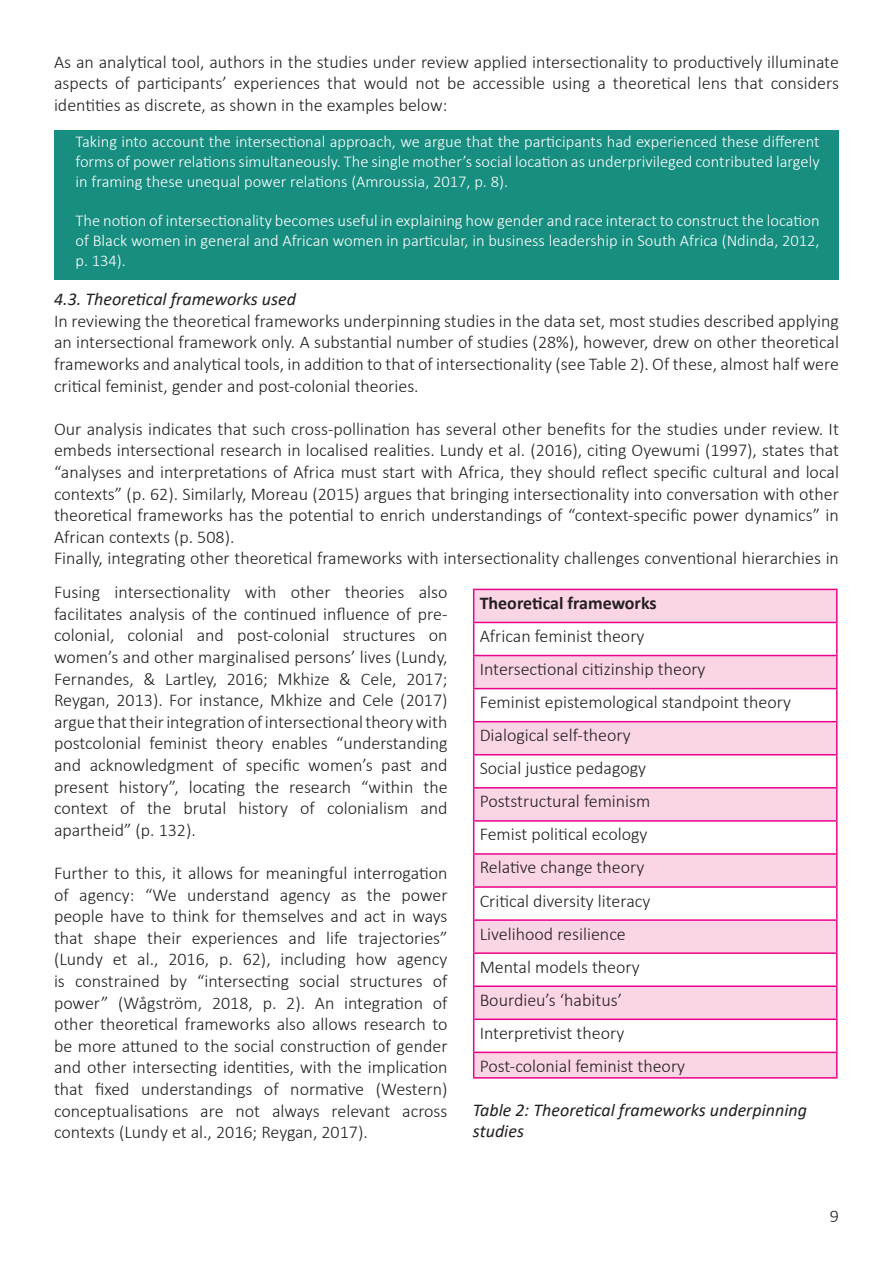
<style>
.page{position:relative;width:893px;height:1263px;background:#fff}
.page>*{position:absolute;margin:0;border:0;box-sizing:border-box;transform-origin:0 0}
.t1{font:300 18px/21.6px "Calibri";color:#231f20;text-align:justify}
.t2{font:italic 18px "Calibri";color:#231f20}
.t3{font:700 18px "Calibri";color:#231f20}
.t4{font:300 16.5px/19.8px "Calibri";color:#fff;text-align:justify}
</style>
<div class="page">
<div style="left:54px;top:130px;width:785px;height:150px;background:#178e80"></div>
<svg style="left:474px;top:590px;width:362px;height:487px;fill:#fad5e5"></svg>
<hr style="left:473px;top:589px;width:365px;height:1px;background:#ed028c">
<hr style="left:473px;top:590px;width:1px;height:32px;background:#ed028c">
<hr style="left:836px;top:590px;width:2px;height:32px;background:#ed028c">
<svg style="left:473px;top:1053px;width:1px;height:24px"></svg>
<hr style="left:836px;top:1053px;width:2px;height:24px;background:#ed028c">
<hr style="left:473px;top:1077px;width:365px;height:1px;background:#ed028c">
<hr style="left:473px;top:1020px;width:1px;height:31px;background:#ed028c">
<hr style="left:836px;top:1020px;width:2px;height:31px;background:#ed028c">
<hr style="left:473px;top:1051px;width:365px;height:2px;background:#ed028c">
<hr style="left:473px;top:987px;width:1px;height:31px;background:#ed028c">
<hr style="left:836px;top:987px;width:2px;height:31px;background:#ed028c">
<hr style="left:473px;top:1018px;width:365px;height:2px;background:#ed028c">
<hr style="left:473px;top:954px;width:1px;height:31px;background:#ed028c">
<hr style="left:836px;top:954px;width:2px;height:31px;background:#ed028c">
<hr style="left:473px;top:985px;width:365px;height:2px;background:#ed028c">
<hr style="left:473px;top:921px;width:1px;height:31px;background:#ed028c">
<hr style="left:836px;top:921px;width:2px;height:31px;background:#ed028c">
<hr style="left:473px;top:952px;width:365px;height:2px;background:#ed028c">
<hr style="left:473px;top:888px;width:1px;height:31px;background:#ed028c">
<hr style="left:836px;top:888px;width:2px;height:31px;background:#ed028c">
<hr style="left:473px;top:919px;width:365px;height:2px;background:#ed028c">
<hr style="left:473px;top:855px;width:1px;height:31px;background:#ed028c">
<hr style="left:836px;top:855px;width:2px;height:31px;background:#ed028c">
<hr style="left:473px;top:886px;width:365px;height:2px;background:#ed028c">
<hr style="left:473px;top:822px;width:1px;height:31px;background:#ed028c">
<hr style="left:836px;top:822px;width:2px;height:31px;background:#ed028c">
<hr style="left:473px;top:853px;width:365px;height:2px;background:#ed028c">
<hr style="left:473px;top:788px;width:1px;height:32px;background:#ed028c">
<hr style="left:836px;top:788px;width:2px;height:32px;background:#ed028c">
<hr style="left:473px;top:820px;width:365px;height:2px;background:#ed028c">
<hr style="left:473px;top:755px;width:1px;height:32px;background:#ed028c">
<hr style="left:836px;top:755px;width:2px;height:32px;background:#ed028c">
<hr style="left:473px;top:787px;width:365px;height:1px;background:#ed028c">
<hr style="left:473px;top:722px;width:1px;height:32px;background:#ed028c">
<hr style="left:836px;top:722px;width:2px;height:32px;background:#ed028c">
<hr style="left:473px;top:754px;width:365px;height:1px;background:#ed028c">
<hr style="left:473px;top:689px;width:1px;height:32px;background:#ed028c">
<hr style="left:836px;top:689px;width:2px;height:32px;background:#ed028c">
<hr style="left:473px;top:721px;width:365px;height:1px;background:#ed028c">
<hr style="left:473px;top:656px;width:1px;height:32px;background:#ed028c">
<hr style="left:836px;top:656px;width:2px;height:32px;background:#ed028c">
<hr style="left:473px;top:688px;width:365px;height:1px;background:#ed028c">
<hr style="left:473px;top:622px;width:365px;height:1px;background:#ed028c">
<hr style="left:473px;top:623px;width:1px;height:32px;background:#ed028c">
<hr style="left:836px;top:623px;width:2px;height:32px;background:#ed028c">
<hr style="left:473px;top:655px;width:365px;height:1px;background:#ed028c">
<p class="t1" style="left:54px;top:51px;width:786px">As an analytical tool, authors in the studies under review applied intersectionality to productively illuminate aspects of participants’ experiences that would not be accessible using a theoretical lens that considers identities as discrete, as shown in the examples below:</p>
<p class="t4" style="left:75px;top:132px;width:746px">Taking into account the intersectional approach, we argue that the participants had experienced these different forms of power relations simultaneously. The single mother’s social location as underprivileged contributed largely in framing these unequal power relations (Amroussia, 2017, p. 8).</p>
<p class="t4" style="left:75px;top:211px;width:746px">The notion of intersectionality becomes useful in explaining how gender and race interact to construct the location of Black women in general and African women in particular, in business leadership in South Africa (Ndinda, 2012, p. 134).</p>
<p class="t2" style="left:54px;top:287px;width:243px">4.3. Theoretical frameworks used</p>
<p class="t1" style="left:54px;top:310px;width:786px">In reviewing the theoretical frameworks underpinning studies in the data set, most studies described applying an intersectional framework only. A substantial number of studies (28%), however, drew on other theoretical frameworks and analytical tools, in addition to that of intersectionality (see Table 2). Of these, almost half were critical feminist, gender and post-colonial theories.</p>
<p class="t1" style="left:54px;top:418px;width:786px">Our analysis indicates that such cross-pollination has several other benefits for the studies under review. It embeds intersectional research in localised realities. Lundy et al. (2016), citing Oyewumi (1997), states that “analyses and interpretations of Africa must start with Africa, they should reflect specific cultural and local contexts” (p. 62). Similarly, Moreau (2015) argues that bringing intersectionality into conversation with other theoretical frameworks has the potential to enrich understandings of “context-specific power dynamics” in African contexts (p. 508).</p>
<p class="t1" style="left:54px;top:547px;width:786px">Finally, integrating other theoretical frameworks with intersectionality challenges conventional hierarchies in</p>
<p class="t1" style="left:54px;top:581px;width:395px">Fusing intersectionality with other theories also facilitates analysis of the continued influence of pre&shy;colonial, colonial and post-colonial structures on women’s and other marginalised persons’ lives (Lundy, Fernandes, &amp; Lartley, 2016; Mkhize &amp; Cele, 2017; Reygan, 2013). For instance, Mkhize and Cele (2017) argue thattheirintegration ofintersectionaltheorywith postcolonial feminist theory enables “understanding and acknowledgment of specific women’s past and present history”, locating the research “within the context of the brutal history of colonialism and apartheid” (p. 132).</p>
<p class="t1" style="left:54px;top:862px;width:395px">Further to this, it allows for meaningful interrogation of agency: “We understand agency as the power people have to think for themselves and act in ways that shape their experiences and life trajectories” (Lundy et al., 2016, p. 62), including how agency is constrained by “intersecting social structures of power” (Wågström, 2018, p. 2). An integration of other theoretical frameworks also allows research to be more attuned to the social construction of gender and other intersecting identities, with the implication that fixed understandings of normative (Western) conceptualisations are not always relevant across contexts (Lundy et al., 2016; Reygan, 2017).</p>
<p class="t3" style="left:480px;top:590px;width:178px">Theoretical frameworks</p>
<p class="t1" style="left:480px;top:625px;width:166px">African feminist theory</p>
<p class="t1" style="left:480px;top:658px;width:227px">Intersectional citizinship theory</p>
<p class="t1" style="left:480px;top:691px;width:313px">Feminist epistemological standpoint theory</p>
<p class="t1" style="left:480px;top:724px;width:153px">Dialogical self-theory</p>
<p class="t1" style="left:480px;top:757px;width:168px">Social justice pedagogy</p>
<p class="t1" style="left:480px;top:790px;width:172px">Poststructural feminism</p>
<p class="t1" style="left:480px;top:823px;width:169px">Femist political ecology</p>
<p class="t1" style="left:480px;top:856px;width:166px">Relative change theory</p>
<p class="t1" style="left:480px;top:889px;width:172px">Critical diversity literacy</p>
<p class="t1" style="left:480px;top:923px;width:148px">Livelihood resilience</p>
<p class="t1" style="left:480px;top:956px;width:162px">Mental models theory</p>
<p class="t1" style="left:480px;top:989px;width:144px">Bourdieu’s ‘habitus’</p>
<p class="t1" style="left:480px;top:1022px;width:146px">Interpretivist theory</p>
<p class="t1" style="left:480px;top:1055px;width:207px">Post-colonial feminist theory</p>
<p class="t2" style="left:473px;top:1097px;width:335px">Table 2: Theoretical frameworks underpinning</p>
<p class="t2" style="left:473px;top:1119px;width:53px">studies</p>
<p class="t1" style="left:830px;top:1205px;width:11px">9</p>
</div>
